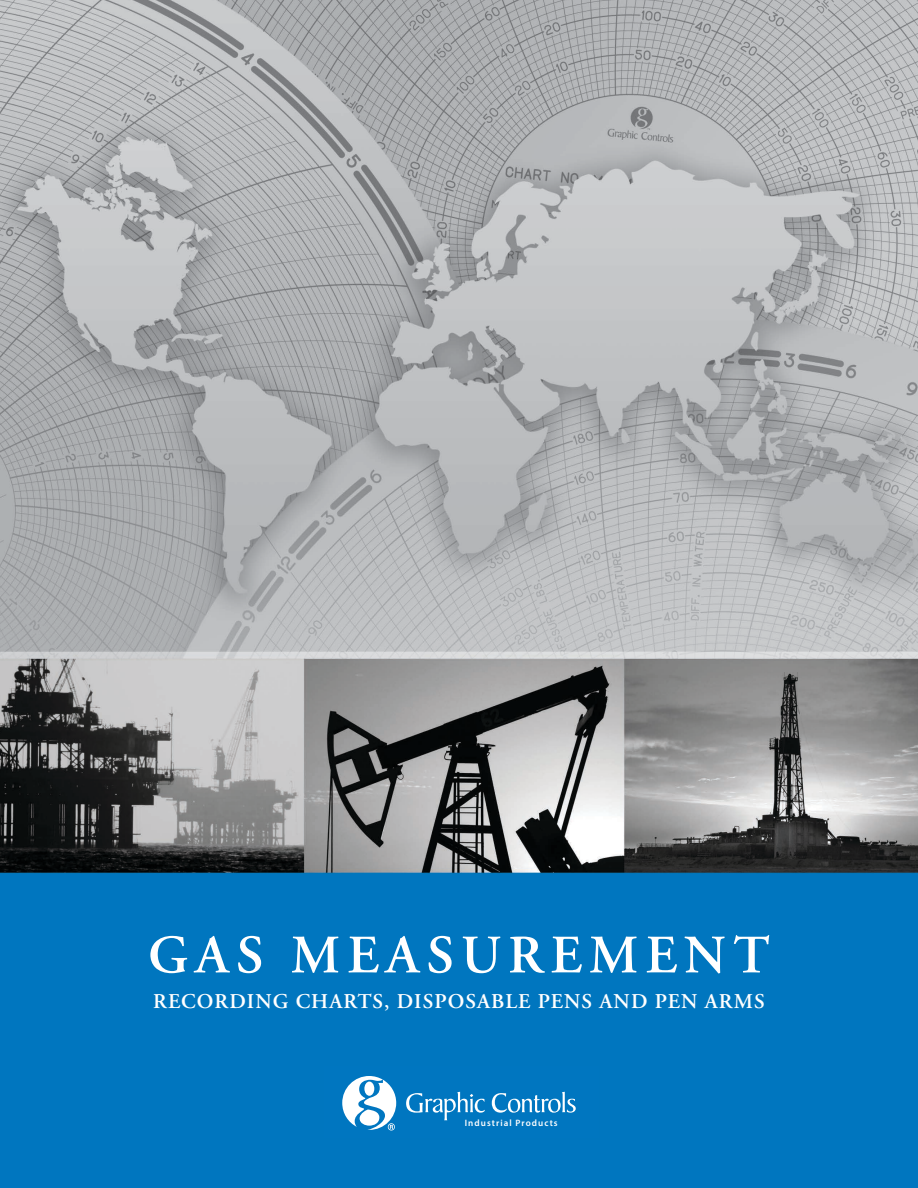
<style>
.page{position:relative;width:918px;height:1188px;background:#fff}
.page>*{position:absolute;margin:0;border:0;box-sizing:border-box;transform-origin:0 0}
.t1{font:600 54px "Adobe Garamond Pro";letter-spacing:.13em;color:#fff}
.t2{font:600 21px "Adobe Garamond Pro";letter-spacing:.05em;color:#fff}
.t3{font:600 9.3px "Myriad Pro";letter-spacing:.115em;color:#fff}
</style>
<div class="page">
<img style="left:0;top:0;width:918px;height:1188px">
<div style="left:324px;top:1066px;width:274px;height:72px;background:#0076c0"></div>
<svg style="left:406px;top:1092px;width:79px;height:28px"></svg>
<svg style="left:492px;top:1092px;width:84px;height:21px"></svg>
<svg style="left:342px;top:1076px;width:54px;height:55px"></svg>
<h1 class="t1" style="left:148px;top:924px;width:623px">GAS MEASUREMENT</h1>
<p class="t2" style="left:153px;top:990px;width:613px">RECORDING CHARTS, DISPOSABLE PENS AND PEN ARMS</p>
<p class="t3" style="left:465px;top:1117px;width:94px">Industrial Products</p>
</div>
